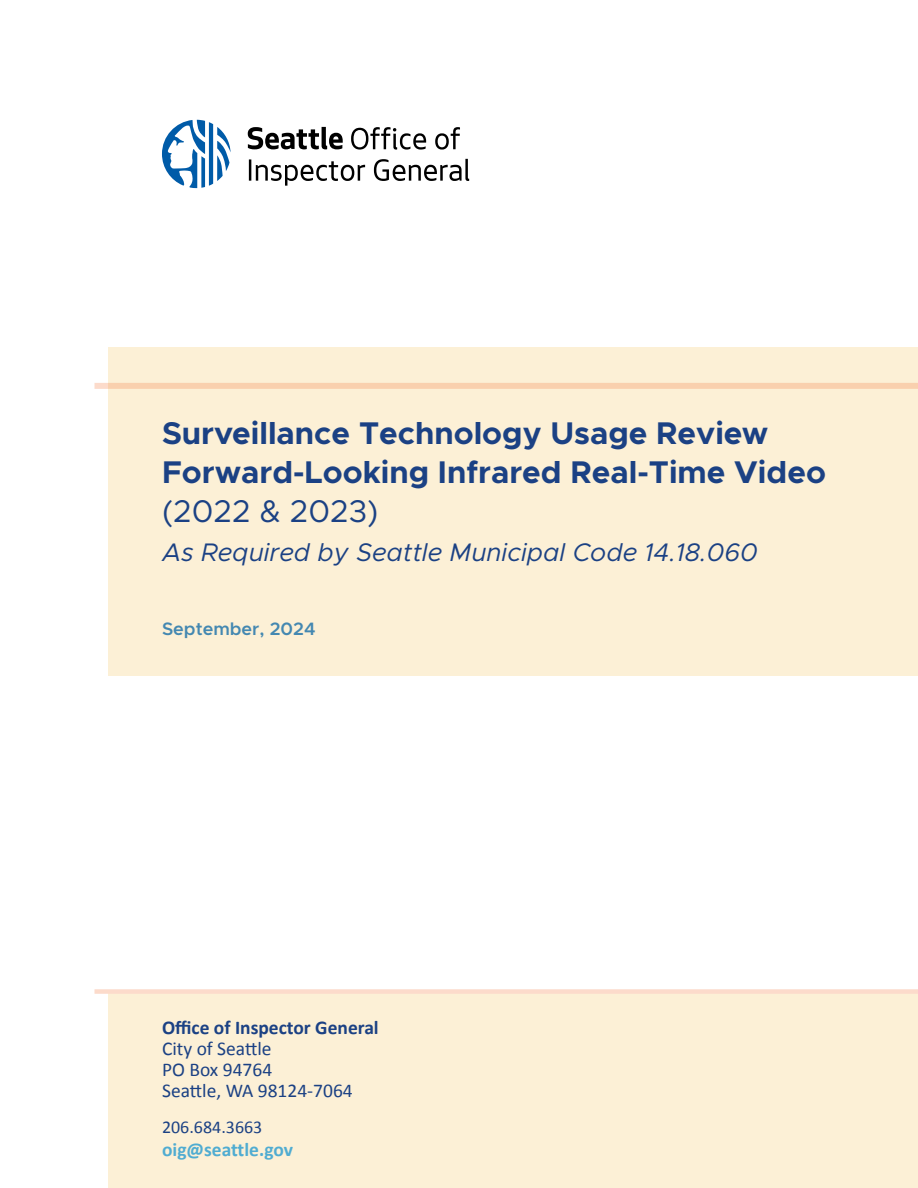
<style>
.page{position:relative;width:918px;height:1188px;background:#fff}
.page>*{position:absolute;margin:0;border:0;box-sizing:border-box;transform-origin:0 0}
.Cover_Page_Heading_WP{font:700 31.5px/39px "Metropolis";color:#1b4184}
.Cover_Page_Heading_WP-2{font:italic 25.5px "Metropolis";color:#1b4184}
.Body_paragraph{font:19.5px "Calibri";color:#1b4184}
.Body_paragraph-2{font:700 19.5px "Calibri";color:#1b4184}
.Body_paragraph-3{font:700 19.5px "Calibri";color:#50acd1}
.Subheading_level_2{font:600 18px "Metropolis";color:#4488b1}
.Body_paragraph-4{font:18px "Calibri";color:#1b4184}
.s1{font-weight:400}
</style>
<div class="page">
<div style="left:108px;top:348px;width:810px;height:328px;background:#fcf0d6"></div>
<div style="left:94px;top:383px;width:824px;height:6px;background:#f9d0ae"></div>
<svg style="left:162px;top:120px;width:69px;height:68px"></svg>
<svg style="left:248px;top:127px;width:95px;height:22px"></svg>
<svg style="left:351px;top:127px;width:109px;height:23px"></svg>
<svg style="left:249px;top:159px;width:220px;height:27px"></svg>
<div style="left:108px;top:994px;width:810px;height:194px;background:#fcf0d6"></div>
<div style="left:94px;top:989px;width:824px;height:5px;background:#fcdbcb"></div>
<p class="Cover_Page_Heading_WP" style="left:162px;top:414px;width:665px">Surveillance Technology Usage Review<br>Forward-Looking Infrared Real-Time Video <span class="s1">(2022 &amp; 2023)</span></p>
<p class="Cover_Page_Heading_WP-2" style="left:162px;top:536px;width:597px">As Required by Seattle Municipal Code 14.18.060</p>
<p class="Subheading_level_2" style="left:162px;top:617px;width:155px">September, 2024</p>
<p class="Body_paragraph-2" style="left:162px;top:1015px;width:218px">Office of Inspector General</p>
<p class="Body_paragraph" style="left:162px;top:1036px;width:111px">City of Seattle</p>
<p class="Body_paragraph" style="left:162px;top:1057px;width:112px">PO Box 94764</p>
<p class="Body_paragraph" style="left:162px;top:1078px;width:192px">Seattle, WA 98124-7064</p>
<p class="Body_paragraph-4" style="left:162px;top:1116px;width:102px">206.684.3663</p>
<p class="Body_paragraph-3" style="left:162px;top:1137px;width:133px">oig@seattle.gov</p>
</div>
